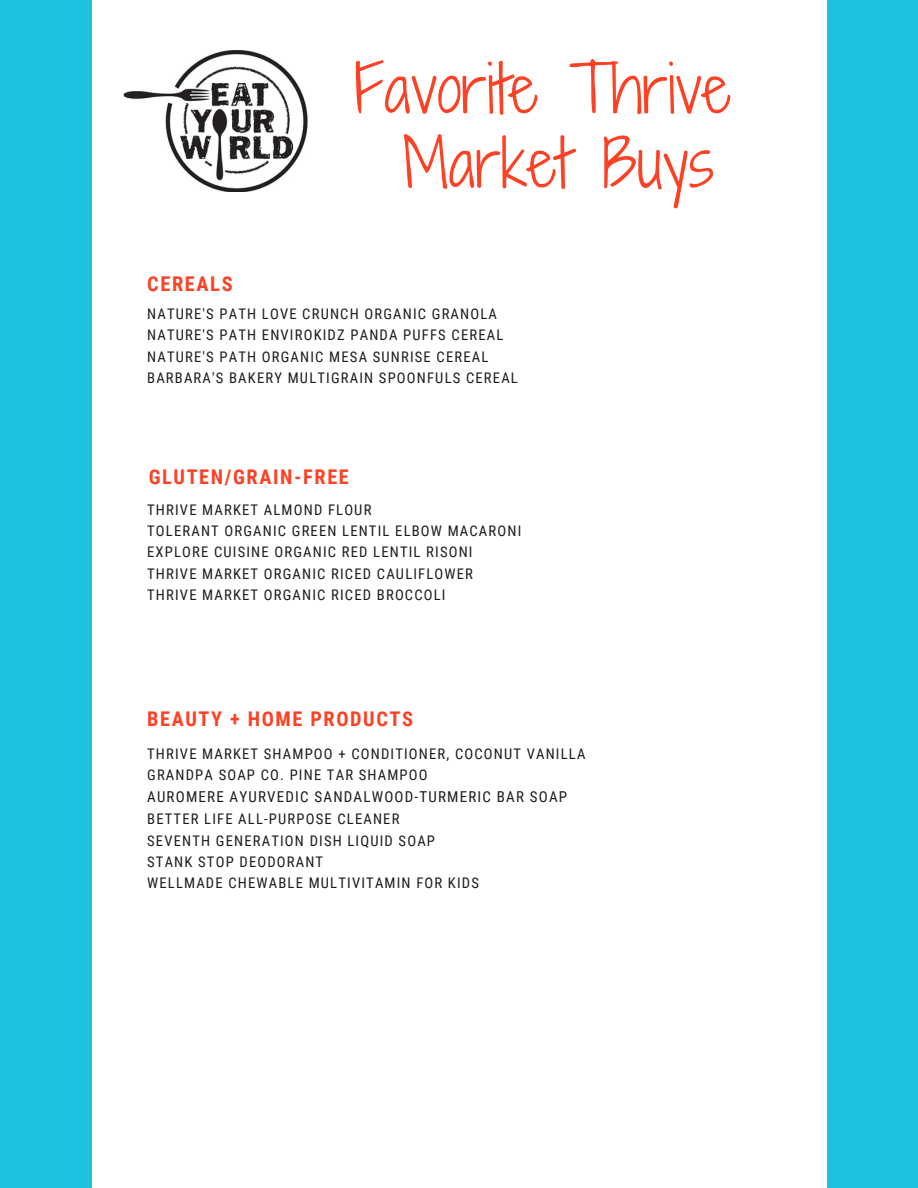
<style>
.page{position:relative;width:918px;height:1188px;background:#1ec1e0}
.page>*{position:absolute;margin:0;border:0;box-sizing:border-box;transform-origin:0 0}
.t1{font:63px/74.2px "Shadows Into Light Two";color:#fd4125;text-align:center}
.t2{font:700 20.4px "Roboto Condensed";letter-spacing:.08em;color:#fd4125}
.t3{font:700 20.25px "Roboto Condensed";letter-spacing:.08em;color:#fd4125}
.t4{font:15px "Roboto Condensed";letter-spacing:.08em;color:#1c1c1c}
.t5{font:14.7px/21.3px "Roboto Condensed";letter-spacing:.08em;color:#1c1c1c}
</style>
<div class="page">
<div style="left:92px;top:0;width:734px;height:1188px;background:#fff"></div>
<img style="left:123px;top:51px;width:185px;height:140px">
<h1 class="t1" style="left:354px;top:51px;width:378px">Favorite Thrive<br>Market Buys</h1>
<h2 class="t2" style="left:147px;top:272px;width:87px">CEREALS</h2>
<p class="t5" style="left:147px;top:303px;width:372px">NATURE'S PATH LOVE CRUNCH ORGANIC GRANOLA NATURE'S PATH ENVIROKIDZ PANDA PUFFS CEREAL NATURE'S PATH ORGANIC MESA SUNRISE CEREAL BARBARA'S BAKERY MULTIGRAIN SPOONFULS CEREAL</p>
<h3 class="t3" style="left:149px;top:465px;width:202px">GLUTEN/GRAIN-FREE</h3>
<p class="t5" style="left:147px;top:499px;width:376px">THRIVE MARKET ALMOND FLOUR<br>TOLERANT ORGANIC GREEN LENTIL ELBOW MACARONI EXPLORE CUISINE ORGANIC RED LENTIL RISONI THRIVE MARKET ORGANIC RICED CAULIFLOWER THRIVE MARKET ORGANIC RICED BROCCOLI</p>
<h3 class="t3" style="left:147px;top:707px;width:267px">BEAUTY + HOME PRODUCTS</h3>
<p class="t5" style="left:147px;top:743px;width:440px">THRIVE MARKET SHAMPOO + CONDITIONER, COCONUT VANILLA<br>GRANDPA SOAP CO. PINE TAR SHAMPOO</p>
<p class="t4" style="left:147px;top:788px;width:422px">AUROMERE AYURVEDIC SANDALWOOD-TURMERIC BAR SOAP</p>
<p class="t5" style="left:147px;top:809px;width:333px">BETTER LIFE ALL-PURPOSE CLEANER<br>SEVENTH GENERATION DISH LIQUID SOAP STANK STOP DEODORANT<br>WELLMADE CHEWABLE MULTIVITAMIN FOR KIDS</p>
</div>
